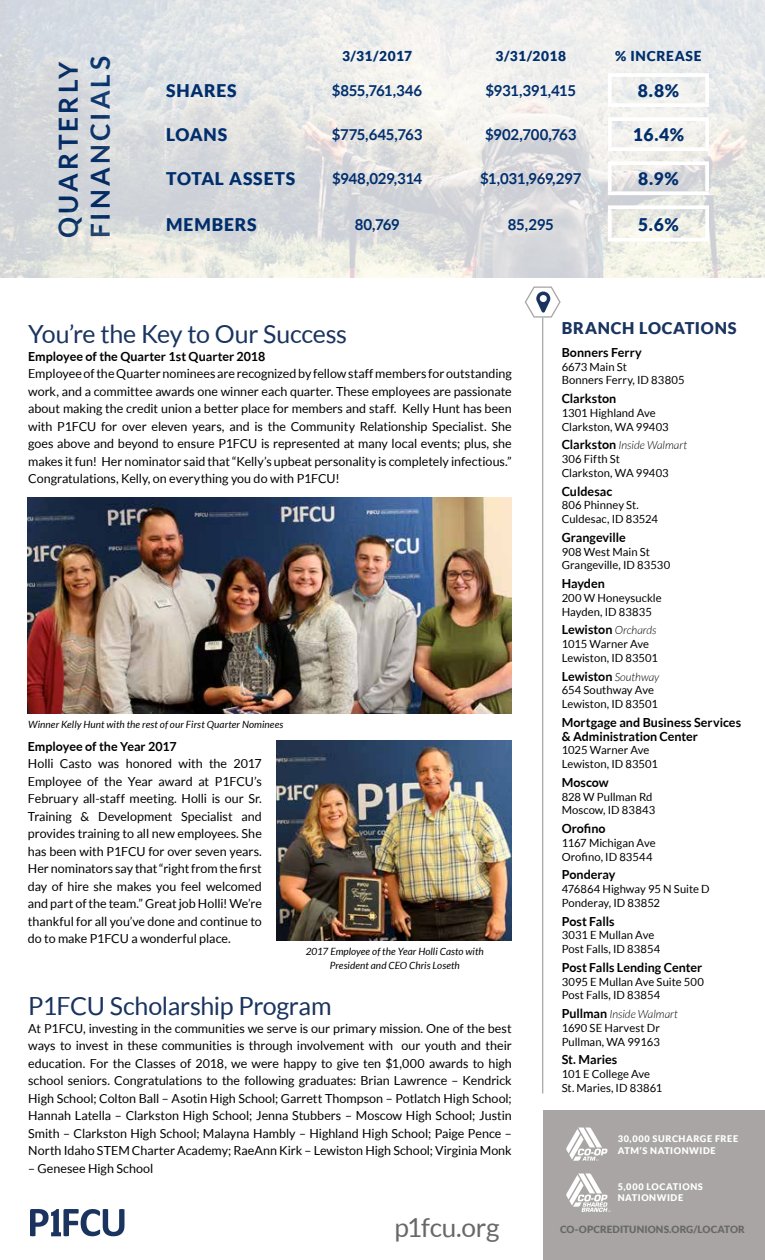
<style>
.page{position:relative;width:765px;height:1260px;background:#fff}
.page>*{position:absolute;margin:0;border:0;box-sizing:border-box;transform-origin:0 0}
.t1{font:700 26.25px/32px "Lato";letter-spacing:.115em;color:#002e6d}
.t2{font:26.25px "Lato";letter-spacing:-.015em;color:#696868}
.t3{font:25px "Lato";letter-spacing:-.015em;color:#1a345f}
.t4{font:900 17.5px "Lato";letter-spacing:.045em;color:#002e6d}
.t5{font:900 16.25px "Lato";letter-spacing:.045em;color:#1a345f}
.t6{font:700 15px "Lato";letter-spacing:-.025em;color:#002e6d}
.t7{font:900 13.75px "Lato";letter-spacing:.045em;color:#002e6d}
.t8{font:12.5px/17.5px "Lato";color:#000;text-align:justify}
.t9{font:700 12.5px/13.8px "Lato";color:#000}
.t10{font:11.25px/13.8px "Lato";color:#000}
.t11{font:italic 10px/13.8px "Lato";letter-spacing:.005em;color:#000;text-align:center}
.t12{font:900 10px "Lato";letter-spacing:.01em;color:#696868}
.t13{font:900 9.12px/11.8px "Lato";letter-spacing:.06em;color:#fff}
.s1{font-weight:700;font-size:12.5px}
.s2{font-weight:300;font-style:italic}
.s3{font-weight:300;font-style:italic;font-size:11.25px}
</style>
<div class="page">
<svg style="left:30px;top:1209px;width:94px;height:27px"></svg>
<hr style="left:542px;top:318px;width:1px;height:776px;background:#a8a5a4">
<svg style="left:525px;top:287px;width:36px;height:31px"></svg>
<div style="left:543px;top:1111px;width:222px;height:149px;background:#a8a5a4"></div>
<svg style="left:566px;top:1128px;width:42px;height:33px"></svg>
<svg style="left:566px;top:1173px;width:45px;height:39px"></svg>
<img style="left:0;top:0;width:765px;height:277px">
<hr style="left:608px;top:73px;width:101px;height:4px;background:#fff">
<hr style="left:608px;top:77px;width:4px;height:26px;background:#fff">
<hr style="left:705px;top:77px;width:4px;height:26px;background:#fff">
<hr style="left:608px;top:103px;width:101px;height:4px;background:#fff">
<hr style="left:608px;top:117px;width:101px;height:4px;background:#fff">
<hr style="left:608px;top:121px;width:4px;height:26px;background:#fff">
<hr style="left:705px;top:121px;width:4px;height:26px;background:#fff">
<hr style="left:608px;top:147px;width:101px;height:4px;background:#fff">
<hr style="left:608px;top:161px;width:101px;height:4px;background:#fff">
<hr style="left:608px;top:165px;width:4px;height:26px;background:#fff">
<hr style="left:705px;top:165px;width:4px;height:26px;background:#fff">
<svg style="left:608px;top:191px;width:101px;height:4px"></svg>
<svg style="left:608px;top:205px;width:101px;height:4px"></svg>
<hr style="left:608px;top:209px;width:4px;height:29px;background:#fff">
<hr style="left:705px;top:209px;width:4px;height:29px;background:#fff">
<hr style="left:608px;top:238px;width:101px;height:4px;background:#fff">
<img style="left:28px;top:497px;width:484px;height:217px">
<img style="left:277px;top:740px;width:235px;height:200px">
<h1 class="t1" style="left:52px;top:238px;width:183px;rotate:-90deg">QUARTERLY<br>FINANCIALS</h1>
<p class="t7" style="left:342px;top:48px;width:72px">3/31/2017</p>
<p class="t7" style="left:496px;top:48px;width:72px">3/31/2018</p>
<p class="t7" style="left:615px;top:48px;width:88px">% INCREASE</p>
<h3 class="t4" style="left:166px;top:80px;width:72px">SHARES</h3>
<p class="t6" style="left:332px;top:82px;width:92px">$855,761,346</p>
<p class="t6" style="left:485px;top:82px;width:92px">$931,391,415</p>
<h3 class="t4" style="left:638px;top:80px;width:43px">8.8%</h3>
<h3 class="t4" style="left:166px;top:125px;width:62px">LOANS</h3>
<p class="t6" style="left:332px;top:126px;width:92px">$775,645,763</p>
<p class="t6" style="left:485px;top:126px;width:93px">$902,700,763</p>
<h3 class="t4" style="left:633px;top:125px;width:53px">16.4%</h3>
<h3 class="t4" style="left:166px;top:169px;width:130px">TOTAL ASSETS</h3>
<p class="t6" style="left:332px;top:170px;width:92px">$948,029,314</p>
<p class="t6" style="left:480px;top:170px;width:103px">$1,031,969,297</p>
<h3 class="t4" style="left:638px;top:169px;width:42px">8.9%</h3>
<h3 class="t4" style="left:166px;top:214px;width:92px">MEMBERS</h3>
<p class="t6" style="left:355px;top:215px;width:46px">80,769</p>
<p class="t6" style="left:508px;top:215px;width:47px">85,295</p>
<h3 class="t4" style="left:638px;top:214px;width:42px">5.6%</h3>
<h2 class="t3" style="left:28px;top:320px;width:320px">You’re the Key to Our Success</h2>
<p class="t9" style="left:28px;top:349px;width:239px">Employee of the Quarter 1st Quarter 2018</p>
<p class="t8" style="left:28px;top:365px;width:485px">Employee of the Quarter nominees are recognized by fellow staff members for outstanding work, and a committee awards one winner each quarter. These employees are passionate about making the credit union a better place for members and staff. Kelly Hunt has been with P1FCU for over eleven years, and is the Community Relationship Specialist. She goes above and beyond to ensure P1FCU is represented at many local events; plus, she makes it fun! Her nominator said that “Kelly’s upbeat personality is completely infectious.” Congratulations, Kelly, on everything you do with P1FCU!</p>
<p class="t11" style="left:28px;top:718px;width:257px">Winner Kelly Hunt with the rest of our First Quarter Nominees</p>
<p class="t9" style="left:28px;top:739px;width:150px">Employee of the Year 2017</p>
<p class="t8" style="left:28px;top:755px;width:236px">Holli Casto was honored with the 2017<br>Employee of the Year award at P1FCU’s February all-staff meeting. Holli is our Sr.<br>Training &amp; Development Specialist and provides training to all new employees. She has been with P1FCU for over seven years.<br>Her nominators say that “right from the first day of hire she makes you feel welcomed and part of the team.” Great job Holli! We’re thankful for all you’ve done and continue to do to make P1FCU a wonderful place.</p>
<p class="t11" style="left:306px;top:945px;width:180px">2017 Employee of the Year Holli Casto with<br>President and CEO Chris Loseth</p>
<h2 class="t3" style="left:28px;top:992px;width:305px">P1FCU Scholarship Program</h2>
<p class="t8" style="left:28px;top:1019px;width:485px">At P1FCU, investing in the communities we serve is our primary mission. One of the best ways to invest in these communities is through involvement with our youth and their education. For the Classes of 2018, we were happy to give ten $1,000 awards to high school seniors. Congratulations to the following graduates: Brian Lawrence – Kendrick High School; Colton Ball – Asotin High School; Garrett Thompson – Potlatch High School; Hannah Latella – Clarkston High School; Jenna Stubbers – Moscow High School; Justin Smith – Clarkston High School; Malayna Hambly – Highland High School; Paige Pence – North Idaho STEM Charter Academy; RaeAnn Kirk – Lewiston High School; Virginia Monk</p>
<p class="t8" style="left:28px;top:1159px;width:127px">– Genesee High School</p>
<h1 class="t2" style="left:394px;top:1213px;width:107px">p1fcu.org</h1>
<h3 class="t5" style="left:562px;top:319px;width:176px">BRANCH LOCATIONS</h3>
<p class="t9" style="left:562px;top:345px;width:82px">Bonners Ferry</p>
<p class="t10" style="left:562px;top:360px;width:124px">6673 Main St<br>Bonners Ferry, ID 83805</p>
<p class="t9" style="left:562px;top:392px;width:56px">Clarkston</p>
<p class="t10" style="left:562px;top:406px;width:109px">1301 Highland Ave<br>Clarkston, WA 99403</p>
<p class="t10" style="left:562px;top:438px;width:127px"><span class="s1">Clarkston</span> <span class="s2">Inside Walmart<br></span>306 Fifth St<br>Clarkston, WA 99403</p>
<p class="t9" style="left:562px;top:484px;width:52px">Culdesac</p>
<p class="t10" style="left:562px;top:498px;width:98px">806 Phinney St.<br>Culdesac, ID 83524</p>
<p class="t9" style="left:562px;top:530px;width:66px">Grangeville</p>
<p class="t10" style="left:562px;top:545px;width:110px">908 West Main St<br>Grangeville, ID 83530</p>
<p class="t9" style="left:562px;top:577px;width:45px">Hayden</p>
<p class="t10" style="left:562px;top:591px;width:102px">200 W Honeysuckle<br>Hayden, ID 83835</p>
<p class="t9" style="left:562px;top:623px;width:96px">Lewiston <span class="s3">Orchards</span></p>
<p class="t10" style="left:562px;top:637px;width:98px">1015 Warner Ave<br>Lewiston, ID 83501</p>
<p class="t9" style="left:562px;top:669px;width:99px">Lewiston <span class="s3">Southway</span></p>
<p class="t10" style="left:562px;top:683px;width:98px">654 Southway Ave<br>Lewiston, ID 83501</p>
<p class="t9" style="left:562px;top:715px;width:181px">Mortgage and Business Services &amp; Administration Center</p>
<p class="t10" style="left:562px;top:743px;width:98px">1025 Warner Ave<br>Lewiston, ID 83501</p>
<p class="t9" style="left:562px;top:775px;width:49px">Moscow</p>
<p class="t10" style="left:562px;top:790px;width:95px">828 W Pullman Rd<br>Moscow, ID 83843</p>
<p class="t9" style="left:562px;top:822px;width:45px">Orofino</p>
<p class="t10" style="left:562px;top:836px;width:96px">1167 Michigan Ave<br>Orofino, ID 83544</p>
<p class="t9" style="left:562px;top:868px;width:55px">Ponderay</p>
<p class="t10" style="left:562px;top:882px;width:149px">476864 Highway 95 N Suite D<br>Ponderay, ID 83852</p>
<p class="t9" style="left:562px;top:914px;width:54px">Post Falls</p>
<p class="t10" style="left:562px;top:928px;width:100px">3031 E Mullan Ave<br>Post Falls, ID 83854</p>
<p class="t9" style="left:562px;top:960px;width:142px">Post Falls Lending Center</p>
<p class="t10" style="left:562px;top:975px;width:144px">3095 E Mullan Ave Suite 500<br>Post Falls, ID 83854</p>
<p class="t10" style="left:562px;top:1007px;width:118px"><span class="s1">Pullman</span> <span class="s2">Inside Walmart<br></span>1690 SE Harvest Dr<br>Pullman, WA 99163</p>
<p class="t9" style="left:562px;top:1053px;width:57px">St. Maries</p>
<p class="t10" style="left:562px;top:1067px;width:102px">101 E College Ave<br>St. Maries, ID 83861</p>
<p class="t13" style="left:618px;top:1133px;width:122px">30,000 SURCHARGE FREE<br>ATM’S NATIONWIDE</p>
<p class="t13" style="left:618px;top:1180px;width:87px">5,000 LOCATIONS<br>NATIONWIDE</p>
<p class="t12" style="left:560px;top:1223px;width:186px">CO-OPCREDITUNIONS.ORG/LOCATOR</p>
</div>
